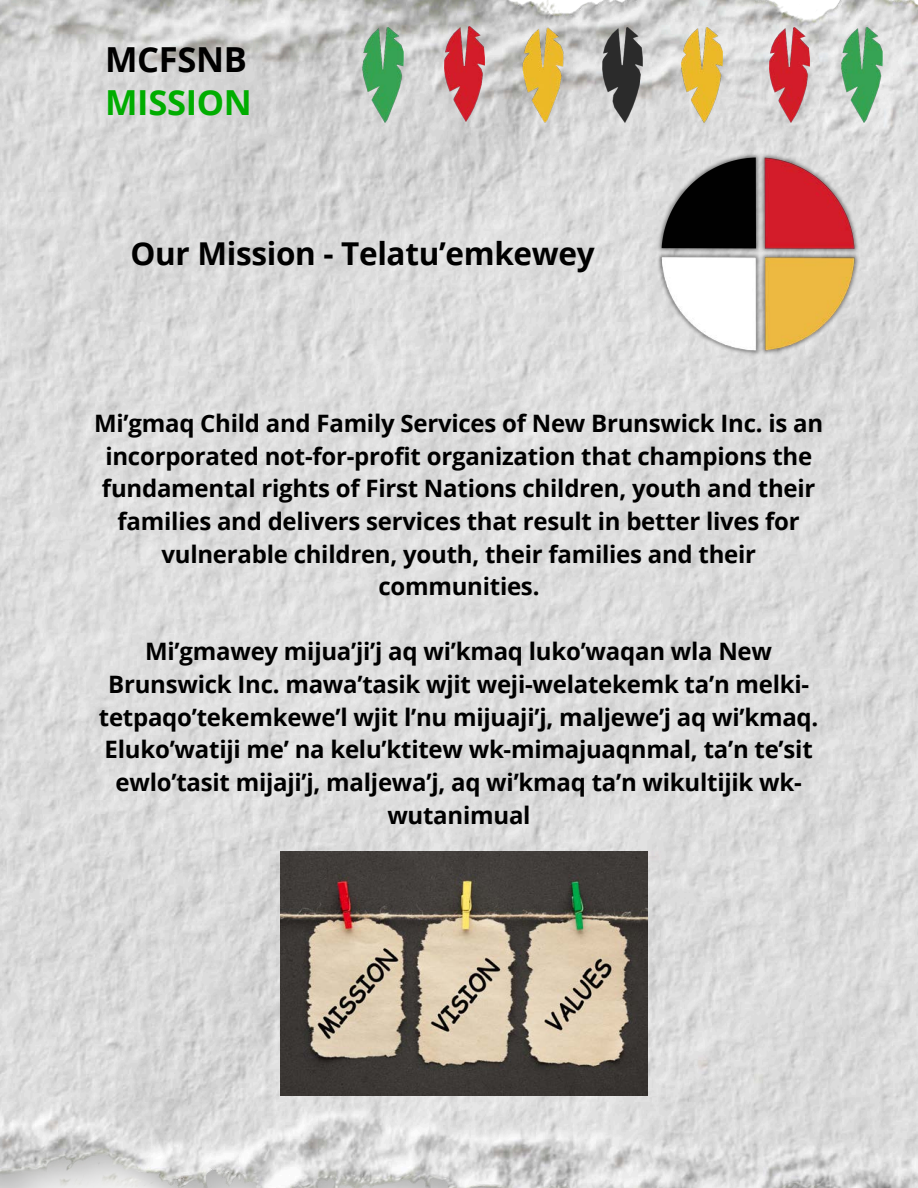
<style>
.page{position:relative;width:918px;height:1188px;background:#fff}
.page>*{position:absolute;margin:0;border:0;box-sizing:border-box;transform-origin:0 0}
.t1{font:700 34.5px/42.8px "Open Sans";letter-spacing:-.01em;color:#00ad00}
.t2{font:700 31.5px "Open Sans";letter-spacing:-.01em;color:#000}
.t3{font:700 24px/32.7px "Open Sans";letter-spacing:-.01em;color:#000;text-align:center}
.s1{color:#000}
</style>
<div class="page">
<img style="left:0;top:0;width:918px;height:1188px">
<img style="left:363px;top:28px;width:40px;height:94px">
<img style="left:444px;top:27px;width:41px;height:94px">
<img style="left:515px;top:20px;width:55px;height:109px">
<img style="left:602px;top:28px;width:41px;height:94px">
<img style="left:682px;top:28px;width:40px;height:94px">
<img style="left:769px;top:28px;width:41px;height:94px">
<img style="left:842px;top:28px;width:40px;height:94px">
<img style="left:655px;top:151px;width:207px;height:207px">
<img style="left:281px;top:852px;width:366px;height:244px">
<p class="t1" style="left:105px;top:37px;width:148px"><span class="s1">MCFSNB<br></span>MISSION</p>
<p class="t2" style="left:131px;top:232px;width:466px">Our Mission - Telatu’emkewey</p>
<p class="t3" style="left:94px;top:406px;width:731px">Mi’gmaq Child and Family Services of New Brunswick Inc. is an incorporated not-for-profit organization that champions the fundamental rights of First Nations children, youth and their families and delivers services that result in better lives for vulnerable children, youth, their families and their communities.</p>
<h1 class="t3" style="left:99px;top:635px;width:721px">Mi’gmawey mijua’ji’j aq wi’kmaq luko’waqan wla New Brunswick Inc. mawa’tasik wjit weji-welatekemk ta’n melki&shy;tetpaqo’tekemkewe’l wjit l’nu mijuaji’j, maljewe’j aq wi’kmaq.<br>Eluko’watiji me’ na kelu’ktitew wk-mimajuaqnmal, ta’n te’sit ewlo’tasit mijaji’j, maljewa’j, aq wi’kmaq ta’n wikultijik wk&shy;wutanimual</h1>
</div>
